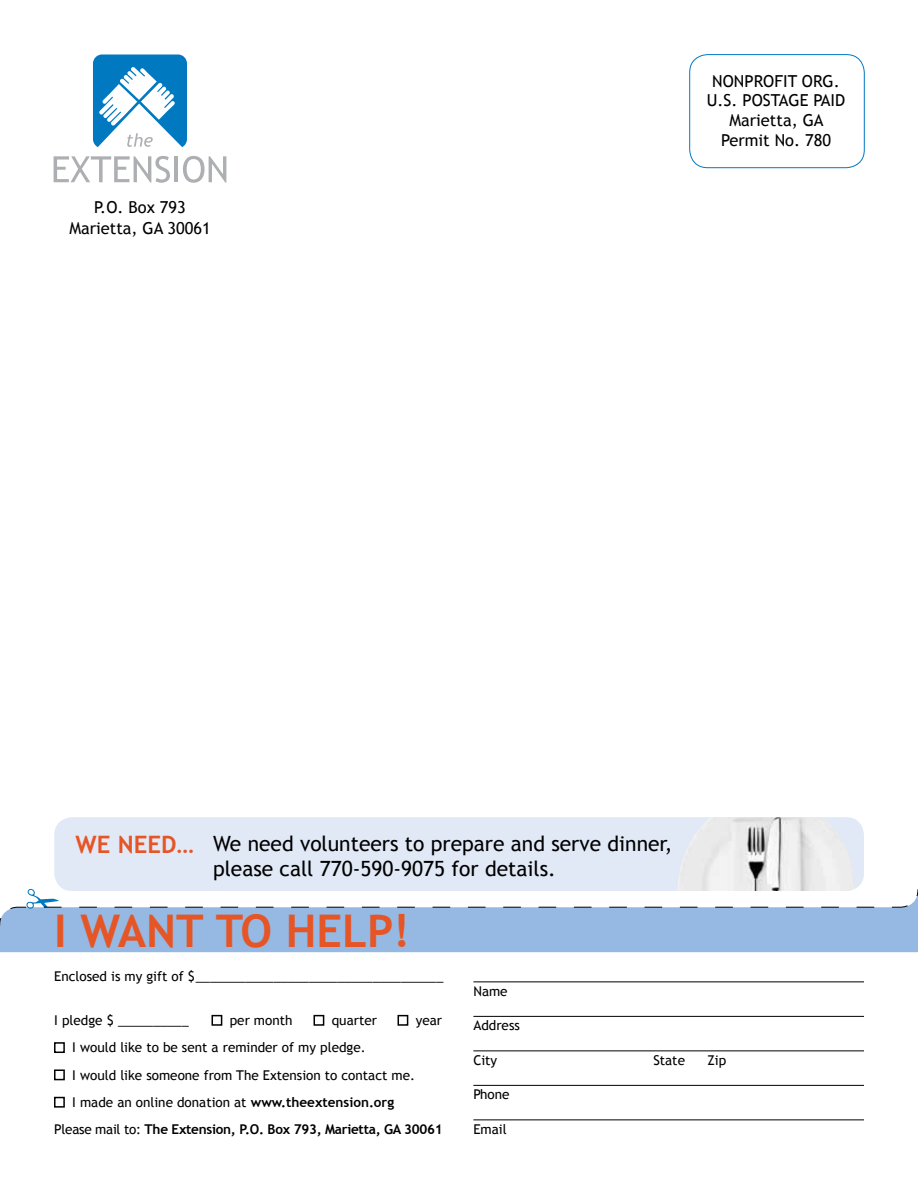
<style>
.page{position:relative;width:918px;height:1188px;background:#fff}
.page>*{position:absolute;margin:0;border:0;box-sizing:border-box;transform-origin:0 0}
.t1{font:700 45px "Trebuchet MS";color:#e65525}
.t2{font:700 24px "Trebuchet MS";color:#e65525}
.t3{font:21px/25.2px "Trebuchet MS";color:#000}
.t4{font:16.5px/21px "Trebuchet MS";color:#000;text-align:center}
.t5{font:13.5px "Trebuchet MS";color:#000}
.t6{font:700 13.5px "Trebuchet MS";letter-spacing:-.02em;color:#000}
.s1{font-weight:700}
.s2{font-weight:400}
</style>
<div class="page">
<div style="left:0;top:926px;width:918px;height:26px;background:#95b9e2"></div>
<div style="left:689px;top:54px;width:176px;height:114px;border:1px solid #0079c1;border-radius:18px"></div>
<svg style="left:54px;top:156px;width:116px;height:27px"></svg>
<hr style="left:175px;top:156px;width:3px;height:26px;background:#adafb2">
<svg style="left:183px;top:156px;width:43px;height:27px"></svg>
<svg style="left:93px;top:55px;width:94px;height:92px"></svg>
<div style="left:212px;top:1015px;width:10px;height:11px;border:2px solid #000"></div>
<div style="left:314px;top:1015px;width:10px;height:11px;border:2px solid #000"></div>
<div style="left:398px;top:1015px;width:10px;height:11px;border:2px solid #000"></div>
<div style="left:54px;top:1042px;width:11px;height:11px;border:2px solid #000"></div>
<div style="left:54px;top:1069px;width:11px;height:11px;border:2px solid #000"></div>
<div style="left:54px;top:1097px;width:11px;height:11px;border:2px solid #000"></div>
<hr style="left:473px;top:982px;width:391px;height:1px;background:#000">
<hr style="left:473px;top:1016px;width:391px;height:1px;background:#000">
<hr style="left:473px;top:1051px;width:391px;height:1px;background:#000">
<hr style="left:473px;top:1085px;width:391px;height:1px;background:#000">
<hr style="left:473px;top:1120px;width:391px;height:1px;background:#000">
<svg style="left:0;top:888px;width:918px;height:38px"></svg>
<div style="left:54px;top:817px;width:810px;height:74px;background:#e1e9f6;border-radius:18px"></div>
<img style="left:678px;top:817px;width:177px;height:74px">
<p class="t4" style="left:69px;top:197px;width:143px">P.O. Box 793<br>Marietta, GA 30061</p>
<p class="t4" style="left:712px;top:70px;width:129px">NonProfit Org.</p>
<p class="t4" style="left:707px;top:90px;width:140px">U.S. Postage Pai d</p>
<p class="t4" style="left:729px;top:110px;width:85px">Marietta, GA</p>
<p class="t4" style="left:721px;top:130px;width:112px">Permit No. 780</p>
<h2 class="t2" style="left:76px;top:829px;width:58px">We need</h2>
<h2 class="t2" style="left:176px;top:829px;width:19px">…</h2>
<h3 class="t3" style="left:213px;top:831px;width:461px">We need volunteers to prepare and serve dinner, please call 770-590-9075 for details.</h3>
<h1 class="t1" style="left:54px;top:903px;width:58px">I want</h1>
<h1 class="t1" style="left:216px;top:903px;width:97px">to help</h1>
<h1 class="t1" style="left:393px;top:903px;width:18px">!</h1>
<p class="t5" style="left:54px;top:968px;width:391px">Enclosed is my gift of $___________________________________</p>
<p class="t5" style="left:54px;top:1012px;width:136px">I pledge $ __________</p>
<p class="t5" style="left:230px;top:1012px;width:64px">per month</p>
<p class="t5" style="left:332px;top:1012px;width:47px">quarter</p>
<p class="t5" style="left:416px;top:1012px;width:28px">year</p>
<p class="t5" style="left:72px;top:1040px;width:295px">I would like to be sent a reminder of my pledge.</p>
<p class="t5" style="left:72px;top:1067px;width:344px">I would like someone from The Extension to contact me.</p>
<p class="t5" style="left:72px;top:1094px;width:323px">I made an online donation at <span class="s1">www.theextension.org</span></p>
<p class="t6" style="left:54px;top:1121px;width:390px"><span class="s2">Please mail to:</span> The Extension, P.O. Box 793, Marietta, GA 30061</p>
<p class="t5" style="left:473px;top:983px;width:36px">Name</p>
<p class="t5" style="left:473px;top:1018px;width:48px">Address</p>
<p class="t5" style="left:473px;top:1052px;width:25px">City</p>
<p class="t5" style="left:653px;top:1052px;width:33px">State</p>
<p class="t5" style="left:707px;top:1052px;width:20px">Zip</p>
<p class="t5" style="left:473px;top:1087px;width:38px">Phone</p>
<p class="t5" style="left:473px;top:1121px;width:35px">Email</p>
</div>
